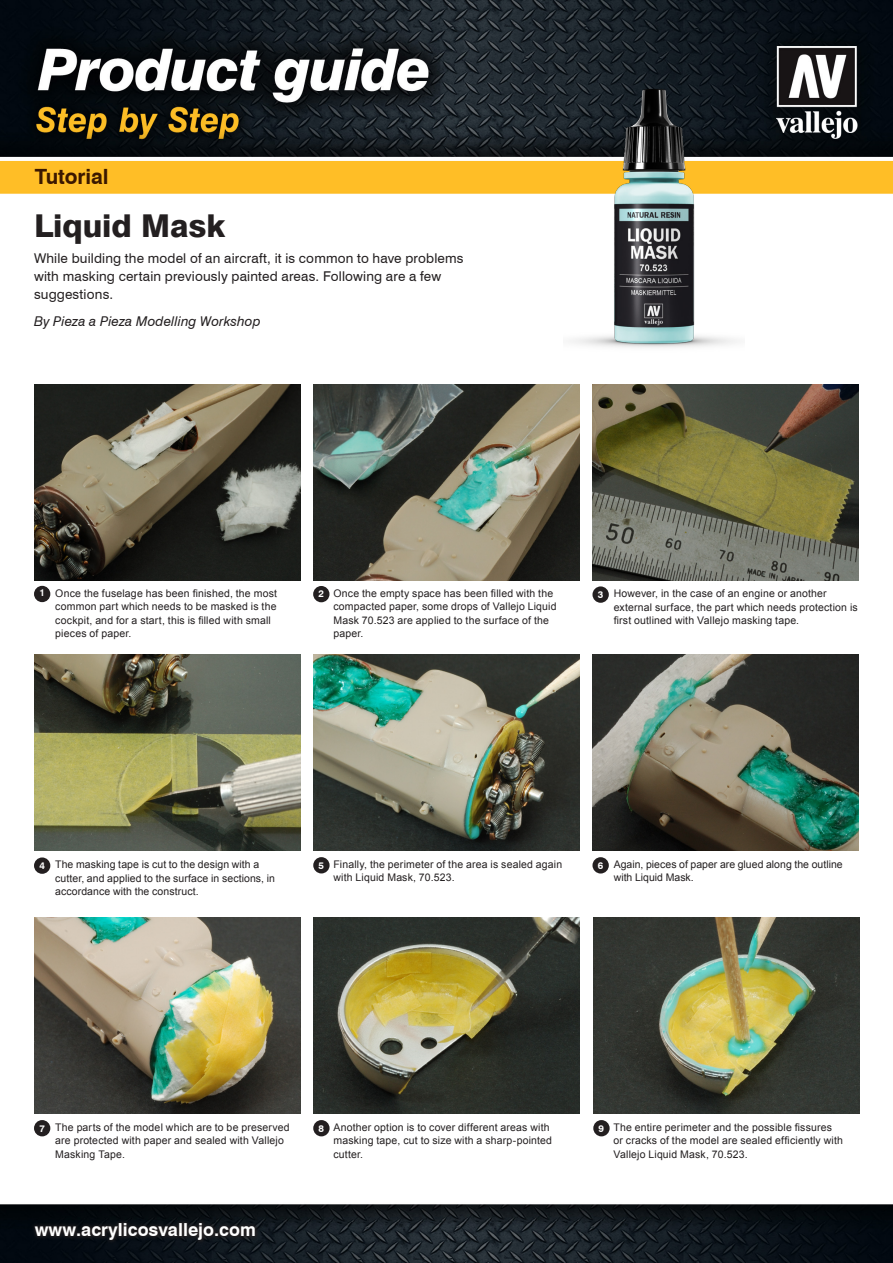
<style>
.page{position:relative;width:893px;height:1263px;background:#fff}
.page>*{position:absolute;margin:0;border:0;box-sizing:border-box;transform-origin:0 0}
.Titulo_Gral{font:800 31.5px "Swiss 721 BT";letter-spacing:-.005em;color:#231f20}
.t1{font:700 21px "Swiss 721 BT";letter-spacing:-.005em;color:#3b1800}
.t2{font:700 18px "Swiss 721 BT";color:#fff}
.Intro_EN{font:13.5px/18px "Swiss 721 BT";letter-spacing:.01em;color:#231f20}
.Intro_EN-2{font:italic 13.5px "Swiss 721 BT";letter-spacing:.01em;color:#231f20}
.texto-caption{font:10.5px/13.5px "Arial";letter-spacing:.015em;color:#231f20}
.Num_en_foto{font:700 9.75px "Swiss 721 BT";color:#fff}
</style>
<div class="page">
<img style="left:0;top:0;width:893px;height:1263px">
<svg style="left:31px;top:1219px;width:229px;height:25px;background:#121519"></svg>
<div style="left:34px;top:586px;width:16px;height:16px;background:#231f20;border-radius:50%"></div>
<div style="left:313px;top:857px;width:17px;height:16px;background:#231f20;border-radius:50%"></div>
<div style="left:313px;top:1120px;width:17px;height:16px;background:#231f20;border-radius:50%"></div>
<div style="left:593px;top:1120px;width:17px;height:16px;background:#231f20;border-radius:50%"></div>
<div style="left:592px;top:586px;width:17px;height:17px;background:#231f20;border-radius:50%"></div>
<div style="left:34px;top:857px;width:16px;height:17px;background:#231f20;border-radius:50%"></div>
<div style="left:34px;top:1120px;width:16px;height:16px;background:#231f20;border-radius:50%"></div>
<div style="left:313px;top:586px;width:16px;height:16px;background:#231f20;border-radius:50%"></div>
<div style="left:592px;top:857px;width:17px;height:16px;background:#231f20;border-radius:50%"></div>
<img style="left:34px;top:385px;width:266px;height:195px">
<img style="left:313px;top:655px;width:267px;height:196px">
<img style="left:34px;top:655px;width:266px;height:196px">
<img style="left:34px;top:917px;width:266px;height:196px">
<img style="left:313px;top:917px;width:267px;height:196px">
<img style="left:593px;top:917px;width:267px;height:196px">
<img style="left:592px;top:655px;width:267px;height:196px">
<img style="left:592px;top:385px;width:267px;height:195px">
<img style="left:313px;top:385px;width:267px;height:195px">
<img style="left:563px;top:74px;width:182px;height:297px">
<h2 class="t1" style="left:35px;top:164px;width:75px">Tutorial</h2>
<p class="Titulo_Gral" style="left:34px;top:206px;width:193px">Liquid Mask</p>
<p class="Intro_EN" style="left:34px;top:249px;width:431px">While building the model of an aircraft, it is common to have problems with masking certain previously painted areas. Following are a few suggestions.</p>
<p class="Intro_EN-2" style="left:34px;top:313px;width:228px">By Pieza a Pieza Modelling Workshop</p>
<p class="Num_en_foto" style="left:39px;top:587px;width:7px">1</p>
<p class="texto-caption" style="left:55px;top:586px;width:223px">Once the fuselage has been finished, the most common part which needs to be masked is the cockpit, and for a start, this is filled with small pieces of paper.</p>
<p class="Num_en_foto" style="left:319px;top:588px;width:7px">2</p>
<p class="texto-caption" style="left:333px;top:586px;width:225px">Once the empty space has been filled with the compacted paper, some drops of Vallejo Liquid Mask 70.523 are applied to the surface of the paper.</p>
<p class="Num_en_foto" style="left:598px;top:589px;width:7px">3</p>
<p class="texto-caption" style="left:614px;top:587px;width:246px">However, in the case of an engine or another external surface, the part which needs protection is first outlined with Vallejo masking tape.</p>
<p class="Num_en_foto" style="left:39px;top:859px;width:7px">4</p>
<p class="texto-caption" style="left:55px;top:858px;width:221px">The masking tape is cut to the design with a cutter, and applied to the surface in sections, in accordance with the construct.</p>
<p class="Num_en_foto" style="left:319px;top:859px;width:7px">5</p>
<p class="texto-caption" style="left:333px;top:857px;width:230px">Finally, the perimeter of the area is sealed again with Liquid Mask, 70.523.</p>
<p class="Num_en_foto" style="left:598px;top:859px;width:7px">6</p>
<p class="texto-caption" style="left:614px;top:858px;width:230px">Again, pieces of paper are glued along the outline with Liquid Mask.</p>
<p class="Num_en_foto" style="left:39px;top:1122px;width:7px">7</p>
<p class="texto-caption" style="left:55px;top:1120px;width:236px">The parts of the model which are to be preserved are protected with paper and sealed with Vallejo<br>Masking Tape.</p>
<h3 class="t2" style="left:35px;top:1219px;width:222px">www.acrylicosvallejo.com</h3>
<p class="texto-caption" style="left:333px;top:1120px;width:220px">Another option is to cover different areas with masking tape, cut to size with a sharp-pointed cutter.</p>
<p class="texto-caption" style="left:613px;top:1120px;width:231px">The entire perimeter and the possible fissures or cracks of the model are sealed efficiently with<br>Vallejo Liquid Mask, 70.523.</p>
<p class="Num_en_foto" style="left:319px;top:1122px;width:7px">8</p>
<p class="Num_en_foto" style="left:599px;top:1122px;width:7px">9</p>
</div>
